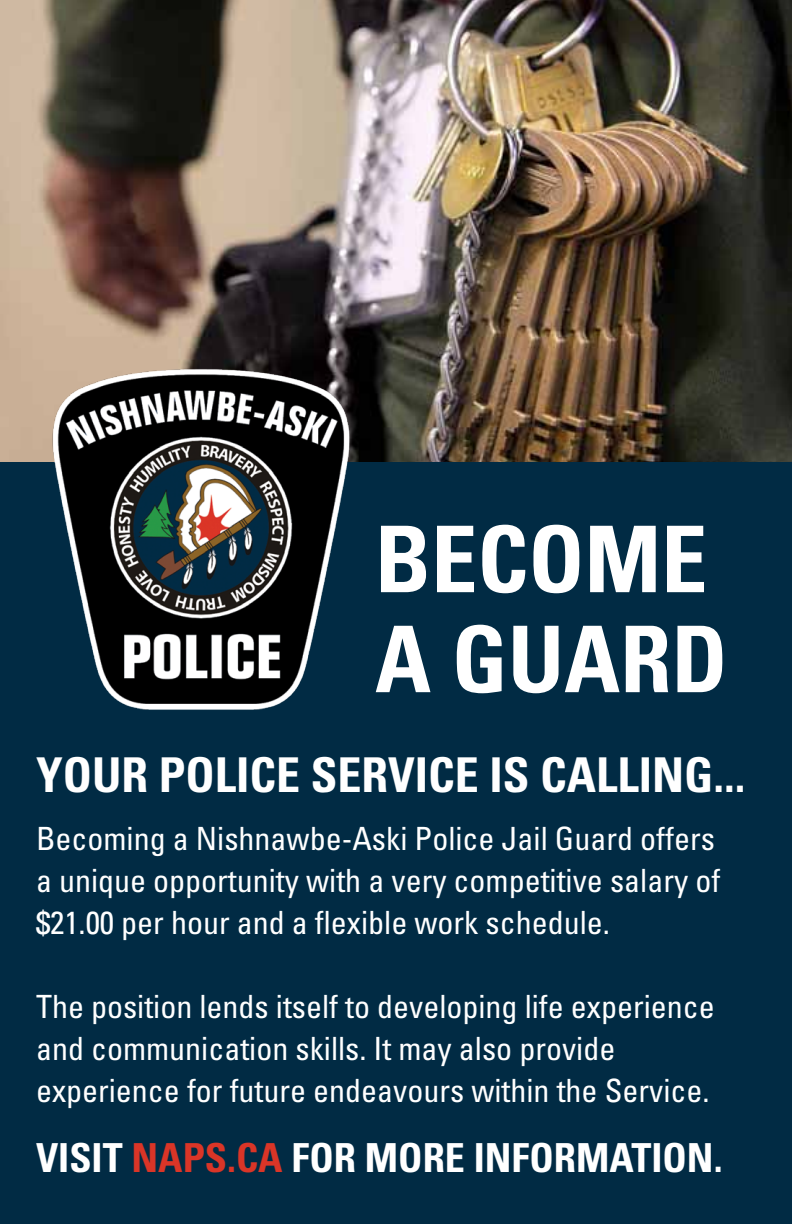
<style>
.page{position:relative;width:792px;height:1224px;background:#fff}
.page>*{position:absolute;margin:0;border:0;box-sizing:border-box;transform-origin:0 0}
.t1{font:700 condensed 92px/100px "Univers LT Std";color:#fff}
.t2{font:700 condensed 48px "Univers LT Std";color:#fff}
.t3{font:700 condensed 40px "Univers LT Std";color:#fff}
.t4{font:condensed 32px/42px "Univers LT Std";color:#fff}
.s1{color:#da3527}
</style>
<div class="page">
<img style="left:0;top:0;width:792px;height:463px">
<div style="left:0;top:463px;width:792px;height:761px;background:#012b44"></div>
<img style="left:36px;top:356px;width:328px;height:354px">
<h1 class="t1" style="left:375px;top:509px;width:354px">BECOME<br>A GUARD</h1>
<h2 class="t2" style="left:36px;top:746px;width:711px">YOUR POLICE SERVICE IS CALLING...</h2>
<p class="t4" style="left:36px;top:817px;width:686px">Becoming a Nishnawbe-Aski Police Jail Guard offers a unique opportunity with a very competitive salary of $21.00 per hour and a flexible work schedule.</p>
<p class="t4" style="left:36px;top:985px;width:680px">The position lends itself to developing life experience and communication skills. It may also provide experience for future endeavours within the Service.</p>
<p class="t3" style="left:36px;top:1133px;width:688px">VISIT <span class="s1">NAPS.CA</span> FOR MORE INFORMATION.</p>
</div>
